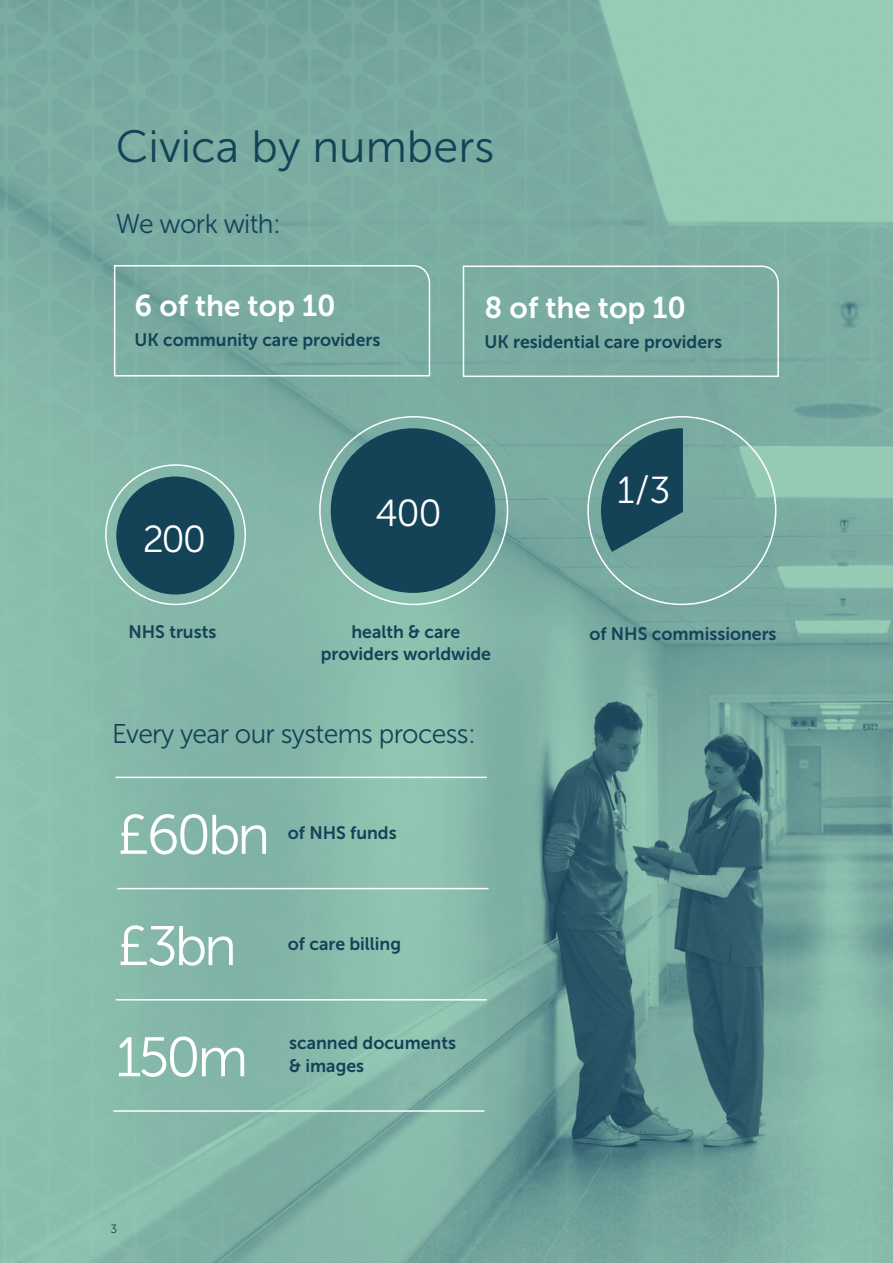
<style>
.page{position:relative;width:893px;height:1263px;background:#fff}
.page>*{position:absolute;margin:0;border:0;box-sizing:border-box;transform-origin:0 0}
.t1{font:55.5px "Museo Sans 300";letter-spacing:-.06em;color:#fff}
.t2{font:45px "Museo Sans 300";color:#144257}
.t3{font:37.5px "Museo Sans 300";color:#fff}
.t4{font:30px "Museo Sans 700";color:#fff}
.t5{font:27px "Museo Sans 300";letter-spacing:-.025em;color:#144257}
.t6{font:18px/22.5px "Museo Sans 700";color:#144257;text-align:center}
.t7{font:12px "Museo Sans 300";color:#144257}
</style>
<div class="page">
<img style="left:0;top:0;width:893px;height:1263px">
<svg style="left:601px;top:428px;width:162px;height:165px;background:#60908f"></svg>
<div style="left:331px;top:428px;width:164px;height:165px;background:#144257;border-radius:50%"></div>
<div style="left:116px;top:476px;width:118px;height:118px;background:#144257;border-radius:50%"></div>
<svg style="left:113px;top:264px;width:318px;height:113px;background:#7daea4"></svg>
<div style="left:462px;top:265px;width:318px;height:113px;background:#7aaca2"></div>
<hr style="left:116px;top:777px;width:371px;height:1px;background:#fff">
<hr style="left:117px;top:888px;width:371px;height:1px;background:#fff">
<hr style="left:116px;top:999px;width:371px;height:1px;background:#fff">
<hr style="left:113px;top:1110px;width:371px;height:2px;background:#fff">
<h2 class="t2" style="left:116px;top:122px;width:380px">Civica by numbers</h2>
<h3 class="t5" style="left:116px;top:209px;width:166px">We work with:</h3>
<h3 class="t4" style="left:134px;top:289px;width:203px">6 of the top 10</h3>
<p class="t6" style="left:134px;top:328px;width:247px">UK community care providers</p>
<h3 class="t4" style="left:484px;top:291px;width:203px">8 of the top 10</h3>
<p class="t6" style="left:484px;top:331px;width:239px">UK residential care providers</p>
<h3 class="t3" style="left:143px;top:518px;width:65px">200</h3>
<h3 class="t3" style="left:376px;top:492px;width:68px">400</h3>
<h3 class="t3" style="left:617px;top:470px;width:55px">1/3</h3>
<p class="t6" style="left:128px;top:620px;width:89px">NHS trusts</p>
<p class="t6" style="left:321px;top:620px;width:172px">health &amp; care providers worldwide</p>
<p class="t6" style="left:589px;top:622px;width:189px">of NHS commissioners</p>
<h3 class="t5" style="left:112px;top:719px;width:365px">Every year our systems process:</h3>
<h1 class="t1" style="left:117px;top:805px;width:154px">£60bn</h1>
<p class="t6" style="left:288px;top:822px;width:110px">of NHS funds</p>
<h1 class="t1" style="left:117px;top:916px;width:121px">£3bn</h1>
<p class="t6" style="left:288px;top:932px;width:115px">of care billing</p>
<h1 class="t1" style="left:116px;top:1027px;width:134px">150m</h1>
<p class="t6" style="left:289px;top:1032px;width:168px">scanned documents</p>
<p class="t6" style="left:289px;top:1054px;width:77px">&amp; images</p>
<p class="t7" style="left:111px;top:1222px;width:8px">3</p>
</div>
